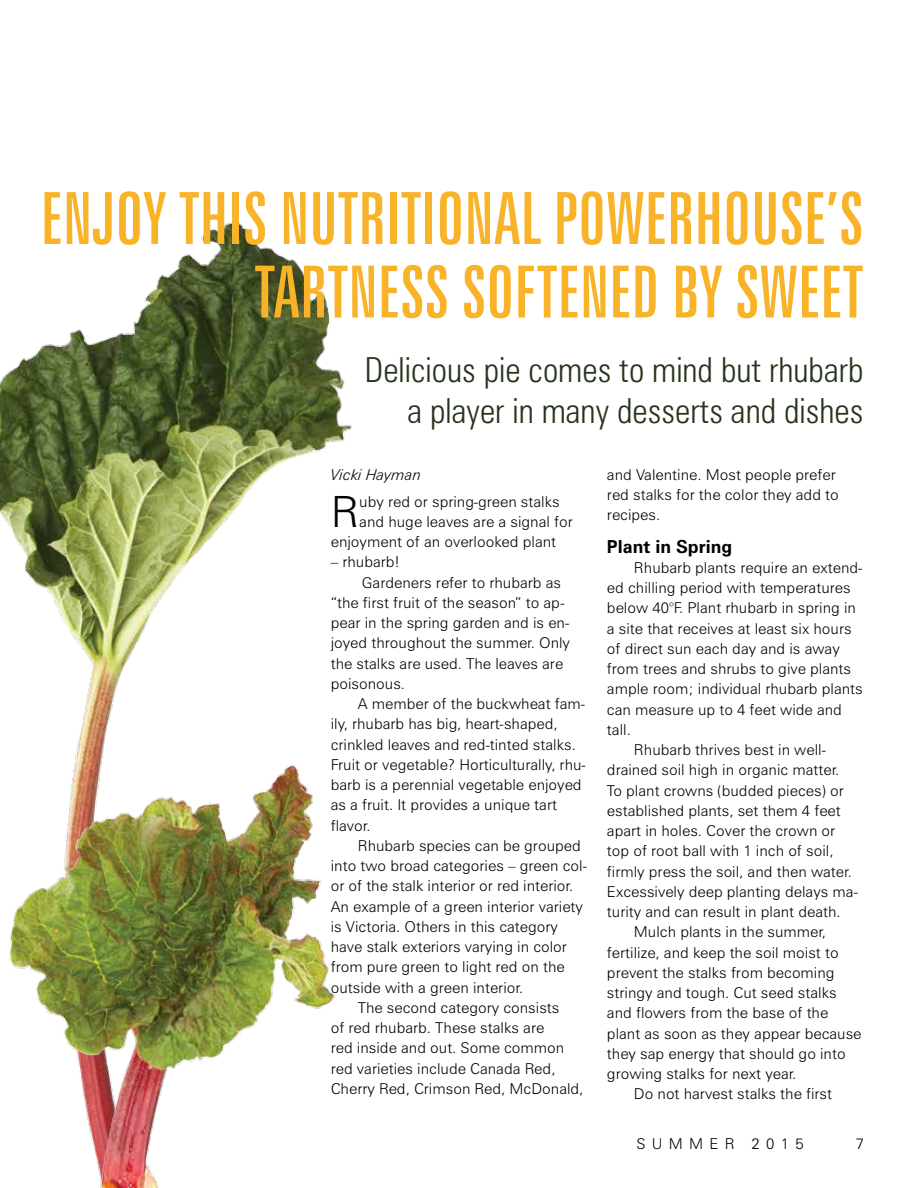
<style>
.page{position:relative;width:918px;height:1188px;background:#fff}
.page>*{position:absolute;margin:0;border:0;box-sizing:border-box;transform-origin:0 0}
.t1{font:extra-condensed 72px/73.5px "Zurich BT";color:#f8b329;text-align:right}
.t2{font:300 43.2px "Zurich BT";color:#000}
.t3{font:300 condensed 34.5px/41.4px "Zurich BT";color:#28351d;text-align:right}
.t4{font:700 18px "Zurich BT";color:#000}
.t5{font:300 15px/20.2px "Zurich BT";color:#000}
.t6{font:italic 300 15px "Zurich BT";color:#000}
.t7{font:300 15px "Zurich BT";letter-spacing:.42em;color:#000}
</style>
<div class="page">
<img style="left:0;top:222px;width:352px;height:452px">
<img style="left:9px;top:674px;width:327px;height:514px">
<h1 class="t1" style="left:41px;top:183px;width:824px">ENJOY THIS NUTRITIONAL POWERHOUSE’S<br>TARTNESS SOFTENED BY SWEET</h1>
<h3 class="t3" style="left:365px;top:349px;width:500px">Delicious pie comes to mind but rhubarb a player in many desserts and dishes</h3>
<p class="t5" style="left:607px;top:464px;width:233px">and Valentine. Most people prefer red stalks for the color they add to recipes.</p>
<p class="t4" style="left:607px;top:535px;width:127px">Plant in Spring</p>
<p class="t5" style="left:634px;top:557px;width:230px">Rhubarb plants require an extend-</p>
<p class="t5" style="left:607px;top:578px;width:245px">ed chilling period with temperatures</p>
<p class="t5" style="left:607px;top:598px;width:251px">below 40°F. Plant rhubarb in spring in</p>
<p class="t5" style="left:607px;top:618px;width:246px">a site that receives at least six hours</p>
<p class="t5" style="left:607px;top:638px;width:234px">of direct sun each day and is away</p>
<p class="t5" style="left:607px;top:659px;width:246px">from trees and shrubs to give plants</p>
<p class="t5" style="left:607px;top:679px;width:257px">ample room; individual rhubarb plants</p>
<p class="t5" style="left:607px;top:699px;width:237px">can measure up to 4 feet wide and</p>
<p class="t5" style="left:607px;top:719px;width:25px">tall.</p>
<p class="t5" style="left:634px;top:740px;width:193px">Rhubarb thrives best in well-</p>
<p class="t5" style="left:607px;top:760px;width:234px">drained soil high in organic matter.</p>
<p class="t5" style="left:607px;top:780px;width:238px">To plant crowns (budded pieces) or</p>
<p class="t5" style="left:607px;top:800px;width:235px">established plants, set them 4 feet</p>
<p class="t5" style="left:607px;top:821px;width:230px">apart in holes. Cover the crown or</p>
<p class="t5" style="left:607px;top:841px;width:228px">top of root ball with 1 inch of soil,</p>
<p class="t5" style="left:607px;top:861px;width:246px">firmly press the soil, and then water.</p>
<p class="t5" style="left:607px;top:881px;width:252px">Excessively deep planting delays ma-</p>
<p class="t5" style="left:607px;top:902px;width:235px">turity and can result in plant death.</p>
<p class="t5" style="left:634px;top:922px;width:194px">Mulch plants in the summer,</p>
<p class="t5" style="left:607px;top:942px;width:233px">fertilize, and keep the soil moist to</p>
<p class="t5" style="left:607px;top:962px;width:229px">prevent the stalks from becoming</p>
<p class="t5" style="left:607px;top:983px;width:231px">stringy and tough. Cut seed stalks</p>
<p class="t5" style="left:607px;top:1003px;width:223px">and flowers from the base of the</p>
<p class="t5" style="left:607px;top:1023px;width:256px">plant as soon as they appear because</p>
<p class="t5" style="left:607px;top:1043px;width:240px">they sap energy that should go into</p>
<p class="t5" style="left:607px;top:1064px;width:191px">growing stalks for next year.</p>
<p class="t5" style="left:634px;top:1084px;width:200px">Do not harvest stalks the first</p>
<p class="t6" style="left:331px;top:465px;width:92px">Vicki Hayman</p>
<h2 class="t2" style="left:331px;top:485px;width:30px">R</h2>
<p class="t5" style="left:359px;top:491px;width:202px">uby red or spring-green stalks</p>
<p class="t5" style="left:359px;top:511px;width:215px">and huge leaves are a signal for</p>
<p class="t5" style="left:331px;top:532px;width:227px">enjoyment of an overlooked plant</p>
<p class="t5" style="left:331px;top:552px;width:71px">– rhubarb!</p>
<p class="t5" style="left:362px;top:572px;width:201px">Gardeners refer to rhubarb as</p>
<p class="t5" style="left:331px;top:592px;width:235px">“the first fruit of the season” to ap-</p>
<p class="t5" style="left:331px;top:613px;width:240px">pear in the spring garden and is en-</p>
<p class="t5" style="left:331px;top:633px;width:241px">joyed throughout the summer. Only</p>
<p class="t5" style="left:331px;top:653px;width:234px">the stalks are used. The leaves are</p>
<p class="t5" style="left:331px;top:673px;width:76px">poisonous.</p>
<p class="t5" style="left:358px;top:694px;width:229px">A member of the buckwheat fam-</p>
<p class="t5" style="left:331px;top:714px;width:228px">ily, rhubarb has big, heart-shaped,</p>
<p class="t5" style="left:331px;top:734px;width:247px">crinkled leaves and red-tinted stalks.</p>
<p class="t5" style="left:331px;top:754px;width:257px">Fruit or vegetable? Horticulturally, rhu-</p>
<p class="t5" style="left:331px;top:775px;width:252px">barb is a perennial vegetable enjoyed</p>
<p class="t5" style="left:331px;top:795px;width:228px">as a fruit. It provides a unique tart</p>
<p class="t5" style="left:331px;top:815px;width:41px">flavor.</p>
<p class="t5" style="left:358px;top:835px;width:225px">Rhubarb species can be grouped</p>
<p class="t5" style="left:331px;top:856px;width:258px">into two broad categories – green col-</p>
<p class="t5" style="left:331px;top:876px;width:244px">or of the stalk interior or red interior.</p>
<p class="t5" style="left:331px;top:896px;width:254px">An example of a green interior variety</p>
<p class="t5" style="left:331px;top:916px;width:229px">is Victoria. Others in this category</p>
<p class="t5" style="left:331px;top:937px;width:238px">have stalk exteriors varying in color</p>
<p class="t5" style="left:331px;top:957px;width:235px">from pure green to light red on the</p>
<p class="t5" style="left:331px;top:977px;width:194px">outside with a green interior.</p>
<p class="t5" style="left:358px;top:997px;width:203px">The second category consists</p>
<p class="t5" style="left:331px;top:1018px;width:215px">of red rhubarb. These stalks are</p>
<p class="t5" style="left:331px;top:1038px;width:235px">red inside and out. Some common</p>
<p class="t5" style="left:331px;top:1058px;width:226px">red varieties include Canada Red,</p>
<p class="t5" style="left:331px;top:1078px;width:254px">Cherry Red, Crimson Red, McDonald,</p>
<p class="t7" style="left:637px;top:1135px;width:169px">SUMMER 2015</p>
<p class="t5" style="left:856px;top:1134px;width:10px">7</p>
</div>
